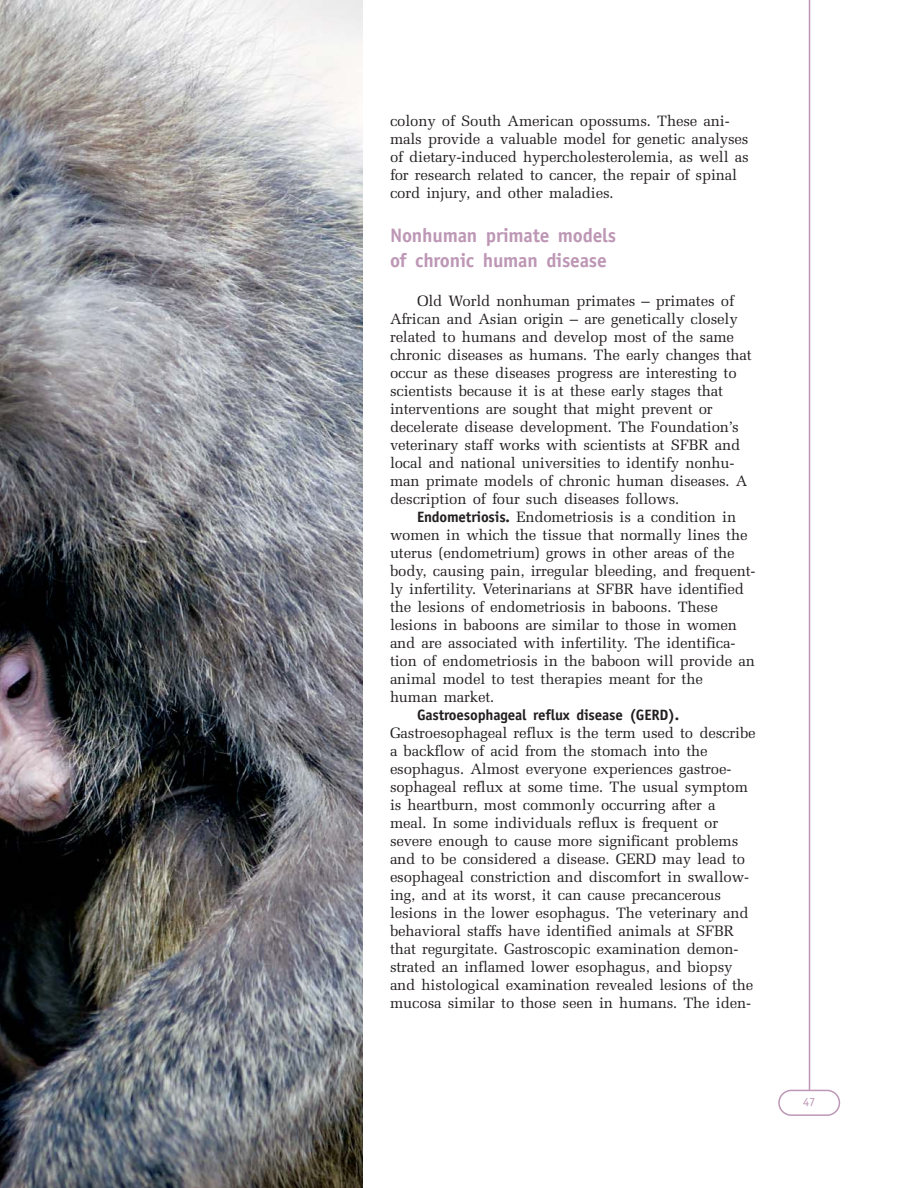
<style>
.page{position:relative;width:918px;height:1188px;background:#fff}
.page>*{position:absolute;margin:0;border:0;box-sizing:border-box;transform-origin:0 0}
.t1{font:700 19.5px/25.5px "Officina Sans";letter-spacing:-.01em;color:#bd97b5}
.t2{font:15px/18px "Melior";letter-spacing:-.01em;color:#231f20}
.t3{font:700 15px "Officina Sans";letter-spacing:-.01em;color:#231f20}
.t4{font:12.3px "Officina Sans";color:#bd97b5}
.s1{font-family:"Officina Sans";font-weight:700}
</style>
<div class="page">
<hr style="left:809px;top:0;width:1px;height:1090px;background:#bd97b5">
<svg style="left:778px;top:1090px;width:62px;height:26px"></svg>
<img style="left:0;top:0;width:363px;height:1188px">
<p class="t2" style="left:390px;top:113px;width:360px">colony of South American opossums. These ani&shy;mals provide a valuable model for genetic analyses of dietary-induced hypercholesterolemia, as well as for research related to cancer, the repair of spinal cord injury, and other maladies.</p>
<h1 class="t1" style="left:390px;top:224px;width:228px">Nonhuman primate models of chronic human disease</h1>
<p class="t2" style="left:390px;top:293px;width:363px;text-indent:27px">Old World nonhuman primates – primates of African and Asian origin – are genetically closely related to humans and develop most of the same chronic diseases as humans. The early changes that occur as these diseases progress are interesting to scientists because it is at these early stages that interventions are sought that might prevent or decelerate disease development. The Foundation’s veterinary staff works with scientists at SFBR and local and national universities to identify nonhu&shy;man primate models of chronic human diseases. A description of four such diseases follows.</p>
<p class="t2" style="left:390px;top:509px;width:367px;text-indent:27px"><span class="s1">Endometriosis.</span> Endometriosis is a condition in women in which the tissue that normally lines the uterus (endometrium) grows in other areas of the body, causing pain, irregular bleeding, and frequent&shy;ly infertility. Veterinarians at SFBR have identified the lesions of endometriosis in baboons. These lesions in baboons are similar to those in women and are associated with infertility. The identifica&shy;tion of endometriosis in the baboon will provide an animal model to test therapies meant for the<br>human market.</p>
<p class="t3" style="left:417px;top:709px;width:264px">Gastroesophageal reflux disease (GERD).</p>
<p class="t2" style="left:390px;top:725px;width:367px">Gastroesophageal reflux is the term used to describe a backflow of acid from the stomach into the esophagus. Almost everyone experiences gastroe&shy;sophageal reflux at some time. The usual symptom is heartburn, most commonly occurring after a meal. In some individuals reflux is frequent or severe enough to cause more significant problems and to be considered a disease. GERD may lead to esophageal constriction and discomfort in swallow&shy;ing, and at its worst, it can cause precancerous lesions in the lower esophagus. The veterinary and behavioral staffs have identified animals at SFBR that regurgitate. Gastroscopic examination demon&shy;strated an inflamed lower esophagus, and biopsy and histological examination revealed lesions of the mucosa similar to those seen in humans. The iden-</p>
<p class="t4" style="left:803px;top:1097px;width:14px">47</p>
</div>
